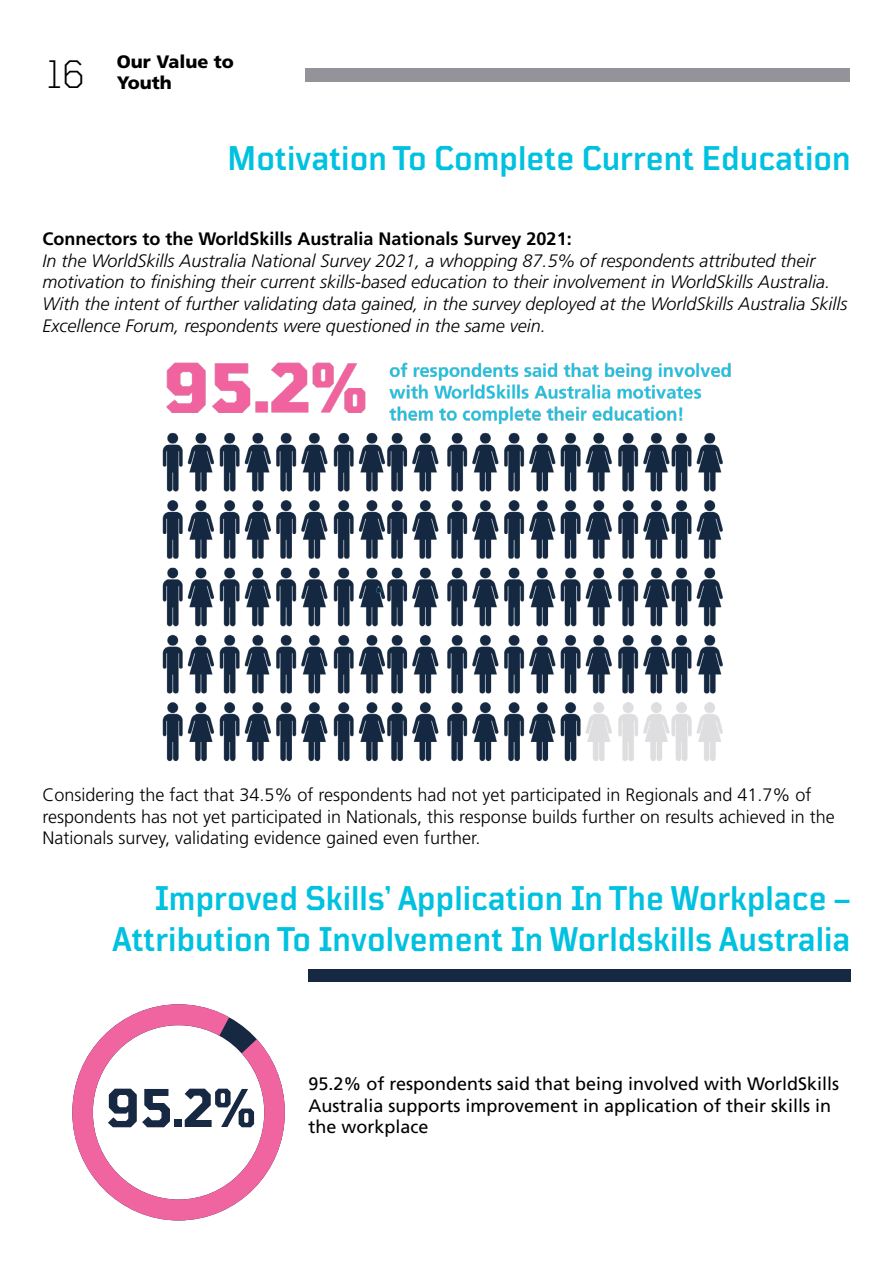
<style>
.page{position:relative;width:893px;height:1263px;background:#fff}
.page>*{position:absolute;margin:0;border:0;box-sizing:border-box;transform-origin:0 0}
.t1{font:700 54.75px "TT Mussels";color:#172842}
.t2{font:300 40.5px "TT Mussels";color:#000}
.t3{font:600 34.5px/41.4px "TT Mussels";color:#00c1e0;text-align:right}
.t4{font:18px/21.6px "Frutiger LT 46 Lt It";color:#000}
.t5{font:18px/21.6px "Frutiger LT 45 Lt";color:#000}
.t6{font:18px/21.6px "Frutiger LT 55 Rm";color:#000}
.t7{font:18px "Frutiger LT 65 Bd";color:#000}
.t8{font:18px "Frutiger LT 75 Blk";color:#000}
</style>
<div class="page">
<div style="left:305px;top:69px;width:545px;height:13px;background:#939399"></div>
<img style="left:162px;top:362px;width:569px;height:400px">
<div style="left:308px;top:969px;width:542px;height:13px;background:#162842"></div>
<svg style="left:72px;top:1004px;width:213px;height:216px"></svg>
<h2 class="t2" style="left:47px;top:51px;width:40px">16</h2>
<p class="t8" style="left:117px;top:50px;width:119px">Our Value to</p>
<p class="t8" style="left:117px;top:72px;width:57px">Youth</p>
<h3 class="t3" style="left:227px;top:137px;width:625px">Motivation To Complete Current Education</h3>
<p class="t7" style="left:43px;top:228px;width:531px">Connectors to the WorldSkills Australia Nationals Survey 2021:</p>
<p class="t4" style="left:43px;top:250px;width:807px">In the WorldSkills Australia National Survey 2021, a whopping 87.5% of respondents attributed their motivation to finishing their current skills-based education to their involvement in WorldSkills Australia.<br>With the intent of further validating data gained, in the survey deployed at the WorldSkills Australia Skills Excellence Forum, respondents were questioned in the same vein.</p>
<p class="t5" style="left:43px;top:784px;width:794px">Considering the fact that 34.5% of respondents had not yet participated in Regionals and 41.7% of respondents has not yet participated in Nationals, this response builds further on results achieved in the<br>Nationals survey, validating evidence gained even further.</p>
<h3 class="t3" style="left:112px;top:877px;width:740px">Improved Skills’ Application In The Workplace –<br>Attribution To Involvement In Worldskills Australia</h3>
<h1 class="t1" style="left:105px;top:1076px;width:152px">95.2%</h1>
<p class="t6" style="left:308px;top:1073px;width:532px">95.2% of respondents said that being involved with WorldSkills<br>Australia supports improvement in application of their skills in the workplace</p>
</div>
